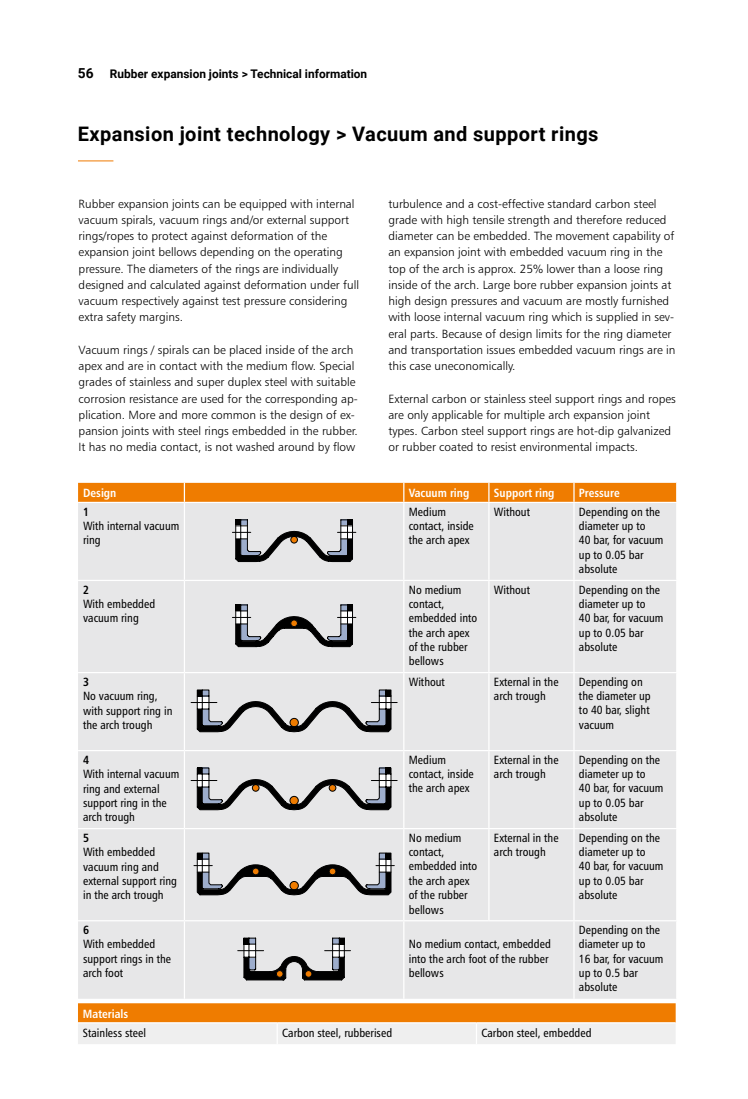
<style>
.page{position:relative;width:748px;height:1099px;background:#fff}
.page>*{position:absolute;margin:0;border:0;box-sizing:border-box;transform-origin:0 0}
.t1{font:700 20px "Roboto";letter-spacing:.02em;color:#000}
.t2{font:11.88px/16.2px "Humanist 777 BT Light B";color:#000}
.t3{font:11.88px/14.4px "Humanist 777 BT Roman Condensed B";color:#000}
.t4{font:700 11.88px "Roboto";color:#000}
.t5{font:11.88px "Humanist 777 BT Bold Condensed B";color:#fff}
.t6{font:11.88px "Humanist 777 BT Bold Condensed B";color:#000}
.s1{font-size:13.75px}
</style>
<div class="page">
<div style="left:78px;top:503px;width:598px;height:495px;background:#e7e7e8"></div>
<svg style="left:78px;top:483px;width:599px;height:19px;background:#ef7e05"></svg>
<hr style="left:184px;top:503px;width:1px;height:77px;background:#fff">
<hr style="left:403px;top:503px;width:1px;height:77px;background:#fff">
<hr style="left:488px;top:503px;width:1px;height:77px;background:#fff">
<hr style="left:573px;top:503px;width:1px;height:77px;background:#fff">
<hr style="left:78px;top:580px;width:106px;height:1px;background:#fff">
<hr style="left:184px;top:580px;width:220px;height:1px;background:#fff">
<hr style="left:184px;top:581px;width:1px;height:91px;background:#fff">
<hr style="left:404px;top:580px;width:85px;height:1px;background:#fff">
<hr style="left:403px;top:581px;width:1px;height:91px;background:#fff">
<hr style="left:489px;top:580px;width:85px;height:1px;background:#fff">
<hr style="left:488px;top:581px;width:1px;height:91px;background:#fff">
<hr style="left:574px;top:580px;width:103px;height:1px;background:#fff">
<hr style="left:573px;top:581px;width:1px;height:91px;background:#fff">
<hr style="left:78px;top:672px;width:106px;height:1px;background:#fff">
<hr style="left:184px;top:672px;width:220px;height:1px;background:#fff">
<hr style="left:184px;top:673px;width:1px;height:77px;background:#fff">
<hr style="left:404px;top:672px;width:85px;height:1px;background:#fff">
<hr style="left:403px;top:673px;width:1px;height:77px;background:#fff">
<hr style="left:489px;top:672px;width:85px;height:1px;background:#fff">
<hr style="left:488px;top:673px;width:1px;height:77px;background:#fff">
<hr style="left:574px;top:672px;width:103px;height:1px;background:#fff">
<hr style="left:573px;top:673px;width:1px;height:77px;background:#fff">
<hr style="left:78px;top:750px;width:106px;height:1px;background:#fff">
<hr style="left:184px;top:750px;width:220px;height:1px;background:#fff">
<hr style="left:184px;top:751px;width:1px;height:77px;background:#fff">
<hr style="left:404px;top:750px;width:85px;height:1px;background:#fff">
<hr style="left:403px;top:751px;width:1px;height:77px;background:#fff">
<hr style="left:489px;top:750px;width:85px;height:1px;background:#fff">
<hr style="left:488px;top:751px;width:1px;height:77px;background:#fff">
<hr style="left:574px;top:750px;width:103px;height:1px;background:#fff">
<hr style="left:573px;top:751px;width:1px;height:77px;background:#fff">
<hr style="left:78px;top:828px;width:106px;height:1px;background:#fff">
<hr style="left:184px;top:828px;width:220px;height:1px;background:#fff">
<hr style="left:184px;top:829px;width:1px;height:91px;background:#fff">
<hr style="left:404px;top:828px;width:85px;height:1px;background:#fff">
<hr style="left:403px;top:829px;width:1px;height:91px;background:#fff">
<hr style="left:489px;top:828px;width:85px;height:1px;background:#fff">
<hr style="left:488px;top:829px;width:1px;height:91px;background:#fff">
<hr style="left:574px;top:828px;width:103px;height:1px;background:#fff">
<hr style="left:573px;top:829px;width:1px;height:91px;background:#fff">
<hr style="left:184px;top:921px;width:1px;height:77px;background:#fff">
<hr style="left:403px;top:921px;width:1px;height:77px;background:#fff">
<hr style="left:573px;top:921px;width:1px;height:77px;background:#fff">
<hr style="left:78px;top:920px;width:106px;height:1px;background:#fff">
<hr style="left:184px;top:920px;width:220px;height:1px;background:#fff">
<hr style="left:404px;top:920px;width:85px;height:1px;background:#fff">
<hr style="left:489px;top:920px;width:85px;height:1px;background:#fff">
<hr style="left:574px;top:920px;width:103px;height:1px;background:#fff">
<svg style="left:232px;top:519px;width:124px;height:43px;background:#a7a8aa"></svg>
<svg style="left:232px;top:604px;width:124px;height:43px;background:#a3a3a5"></svg>
<svg style="left:191px;top:689px;width:206px;height:43px;background:#b1b1b2"></svg>
<div style="left:290px;top:718px;width:8px;height:9px;border:1px solid #000;border-radius:50%"></div>
<svg style="left:191px;top:767px;width:206px;height:43px;background:#b0b0b1"></svg>
<div style="left:252px;top:784px;width:7px;height:7px;border:1px solid #000;border-radius:50%"></div>
<div style="left:329px;top:784px;width:7px;height:7px;border:1px solid #000;border-radius:50%"></div>
<div style="left:290px;top:796px;width:8px;height:8px;border:1px solid #000;border-radius:50%"></div>
<svg style="left:194px;top:852px;width:200px;height:43px;background:#ababac"></svg>
<div style="left:329px;top:867px;width:7px;height:7px;border:1px solid #000;border-radius:50%"></div>
<div style="left:290px;top:881px;width:8px;height:9px;border:1px solid #000;border-radius:50%"></div>
<svg style="left:238px;top:937px;width:112px;height:43px;background:#a09fa0"></svg>
<svg style="left:78px;top:1003px;width:597px;height:41px"></svg>
<hr style="left:78px;top:160px;width:35px;height:1px;background:#ef7a00">
<p class="t4" style="left:78px;top:65px;width:291px"><span class="s1">56</span> Rubber expansion joints &gt; Technical information</p>
<h1 class="t1" style="left:78px;top:120px;width:522px">Expansion joint technology &gt; Vacuum and support rings</h1>
<p class="t2" style="left:79px;top:195px;width:282px">Rubber expansion joints can be equipped with internal vacuum spirals, vacuum rings and/or external support rings/ropes to protect against deformation of the expansion joint bellows depending on the operating pressure. The diameters of the rings are individually designed and calculated against deformation under full vacuum respectively against test pressure considering extra safety margins.</p>
<p class="t2" style="left:79px;top:341px;width:281px">Vacuum rings / spirals can be placed inside of the arch apex and are in contact with the medium flow. Special grades of stainless and super duplex steel with suitable corrosion resistance are used for the corresponding ap&shy;plication. More and more common is the design of ex&shy;pansion joints with steel rings embedded in the rubber.<br>It has no media contact, is not washed around by flow</p>
<p class="t2" style="left:388px;top:195px;width:288px">turbulence and a cost-effective standard carbon steel grade with high tensile strength and therefore reduced diameter can be embedded. The movement capability of an expansion joint with embedded vacuum ring in the top of the arch is approx. 25% lower than a loose ring inside of the arch. Large bore rubber expansion joints at high design pressures and vacuum are mostly furnished with loose internal vacuum ring which is supplied in sev&shy;eral parts. Because of design limits for the ring diameter and transportation issues embedded vacuum rings are in this case uneconomically.</p>
<p class="t2" style="left:388px;top:390px;width:289px">External carbon or stainless steel support rings and ropes are only applicable for multiple arch expansion joint types. Carbon steel support rings are hot-dip galvanized or rubber coated to resist environmental impacts.</p>
<p class="t5" style="left:83px;top:486px;width:35px">Design</p>
<p class="t5" style="left:409px;top:486px;width:62px">Vacuum ring</p>
<p class="t5" style="left:494px;top:486px;width:62px">Support ring</p>
<p class="t5" style="left:579px;top:486px;width:42px">Pressure</p>
<p class="t6" style="left:83px;top:504px;width:8px">1</p>
<p class="t3" style="left:83px;top:518px;width:98px">With internal vacuum ring</p>
<p class="t3" style="left:409px;top:504px;width:67px">Medium contact, inside the arch apex</p>
<p class="t3" style="left:494px;top:504px;width:38px">Without</p>
<p class="t3" style="left:579px;top:504px;width:86px">Depending on the diameter up to<br>40 bar, for vacuum up to 0.05 bar absolute</p>
<p class="t6" style="left:83px;top:582px;width:8px">2</p>
<p class="t3" style="left:83px;top:596px;width:74px">With embedded vacuum ring</p>
<p class="t6" style="left:83px;top:674px;width:8px">3</p>
<p class="t3" style="left:83px;top:688px;width:91px">No vacuum ring, with support ring in the arch trough</p>
<p class="t6" style="left:83px;top:752px;width:8px">4</p>
<p class="t3" style="left:83px;top:766px;width:98px">With internal vacuum ring and external support ring in the arch trough</p>
<p class="t6" style="left:83px;top:830px;width:8px">5</p>
<p class="t3" style="left:83px;top:844px;width:95px">With embedded vacuum ring and external support ring in the arch trough</p>
<p class="t3" style="left:409px;top:582px;width:70px">No medium contact, embedded into the arch apex of the rubber bellows</p>
<p class="t3" style="left:494px;top:582px;width:38px">Without</p>
<p class="t3" style="left:579px;top:582px;width:86px">Depending on the diameter up to<br>40 bar, for vacuum up to 0.05 bar absolute</p>
<p class="t3" style="left:409px;top:674px;width:38px">Without</p>
<p class="t3" style="left:494px;top:674px;width:66px">External in the arch trough</p>
<p class="t3" style="left:579px;top:674px;width:73px">Depending on the diameter up to 40 bar, slight vacuum</p>
<p class="t3" style="left:409px;top:752px;width:67px">Medium contact, inside the arch apex</p>
<p class="t3" style="left:494px;top:752px;width:66px">External in the arch trough</p>
<p class="t3" style="left:579px;top:752px;width:86px">Depending on the diameter up to<br>40 bar, for vacuum up to 0.05 bar absolute</p>
<p class="t3" style="left:409px;top:830px;width:70px">No medium contact, embedded into the arch apex of the rubber bellows</p>
<p class="t3" style="left:494px;top:830px;width:66px">External in the arch trough</p>
<p class="t3" style="left:579px;top:830px;width:86px">Depending on the diameter up to<br>40 bar, for vacuum up to 0.05 bar absolute</p>
<p class="t6" style="left:83px;top:922px;width:8px">6</p>
<p class="t3" style="left:83px;top:936px;width:90px">With embedded support rings in the arch foot</p>
<p class="t3" style="left:409px;top:936px;width:144px">No medium contact, embedded into the arch foot of the rubber bellows</p>
<p class="t3" style="left:579px;top:922px;width:86px">Depending on the diameter up to<br>16 bar, for vacuum up to 0.5 bar absolute</p>
<p class="t5" style="left:83px;top:1006px;width:47px">Materials</p>
<p class="t3" style="left:83px;top:1025px;width:65px">Stainless steel</p>
<p class="t3" style="left:282px;top:1025px;width:111px">Carbon steel, rubberised</p>
<p class="t3" style="left:481px;top:1025px;width:112px">Carbon steel, embedded</p>
</div>
